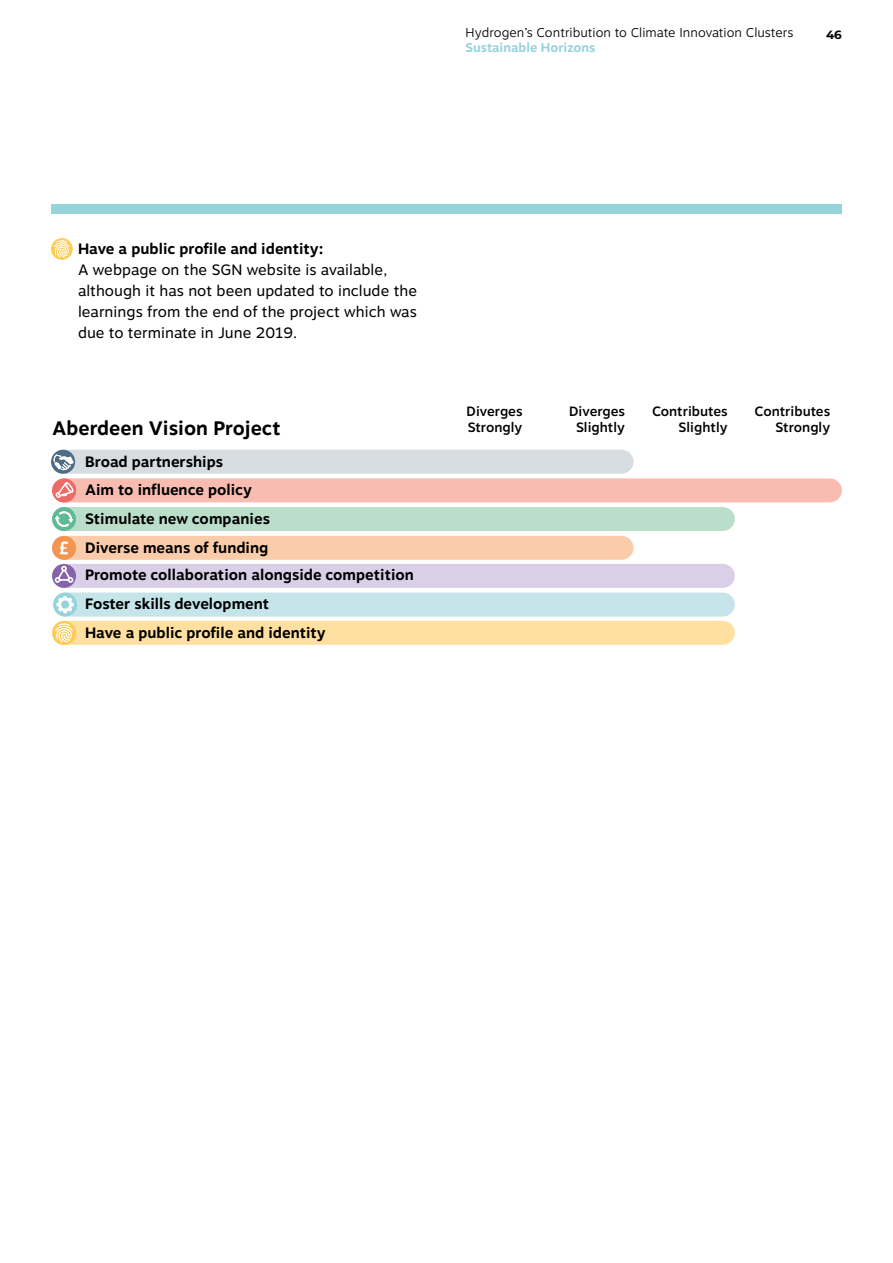
<style>
.page{position:relative;width:893px;height:1263px;background:#fff}
.page>*{position:absolute;margin:0;border:0;box-sizing:border-box;transform-origin:0 0}
.t1{font:700 19.5px "Motiva Sans";color:#000}
.t2{font:700 15px/28.5px "Motiva Sans";color:#000}
.t3{font:15px/21px "Motiva Sans";color:#000}
.t4{font:500 13.5px/16.2px "Motiva Sans";color:#000;text-align:right}
.t5{font:300 12.75px "Motiva Sans";color:#000}
.t6{font:700 12.75px "Motiva Sans";color:#96d3db}
.t7{font:700 12px "Montserrat";color:#000}
</style>
<div class="page">
<div style="left:51px;top:205px;width:791px;height:9px;background:#96d3db"></div>
<svg style="left:51px;top:238px;width:22px;height:22px"></svg>
<div style="left:64px;top:621px;width:659px;height:24px;background:#ffe0a1"></div>
<div style="left:65px;top:592px;width:658px;height:24px;background:#c5e5ea"></div>
<div style="left:64px;top:564px;width:659px;height:24px;background:#d9d0e8"></div>
<div style="left:64px;top:507px;width:659px;height:24px;background:#bbdecb"></div>
<div style="left:64px;top:450px;width:558px;height:24px;background:#d7dce1"></div>
<div style="left:64px;top:478px;width:766px;height:24px;background:#f8bcb1"></div>
<div style="left:64px;top:536px;width:558px;height:24px;background:#fbcca9"></div>
<div style="left:51px;top:450px;width:24px;height:24px;background:#4d6d85;border-radius:50%"></div>
<svg style="left:53px;top:454px;width:21px;height:16px"></svg>
<div style="left:52px;top:507px;width:24px;height:24px;background:#5dba95;border-radius:50%"></div>
<svg style="left:55px;top:511px;width:18px;height:16px"></svg>
<div style="left:53px;top:593px;width:24px;height:23px;background:#96d3db;border-radius:50%"></div>
<svg style="left:57px;top:596px;width:17px;height:17px"></svg>
<div style="left:52px;top:478px;width:24px;height:24px;background:#ed6b65;border-radius:50%"></div>
<svg style="left:56px;top:482px;width:18px;height:16px"></svg>
<div style="left:52px;top:564px;width:24px;height:24px;background:#8763a8;border-radius:50%"></div>
<svg style="left:54px;top:565px;width:20px;height:19px"></svg>
<div style="left:52px;top:536px;width:24px;height:24px;background:#f39450;border-radius:50%"></div>
<svg style="left:60px;top:541px;width:8px;height:13px"></svg>
<div style="left:52px;top:621px;width:24px;height:24px;background:#fecc55;border-radius:50%"></div>
<svg style="left:55px;top:623px;width:18px;height:19px"></svg>
<svg style="left:54px;top:240px;width:15px;height:18px"></svg>
<p class="t5" style="left:466px;top:23px;width:329px">Hydrogen’s Contribution to Climate Innovation Clusters</p>
<p class="t7" style="left:826px;top:26px;width:17px">46</p>
<p class="t6" style="left:466px;top:39px;width:131px">Sustainable Horizons</p>
<p class="t2" style="left:78px;top:234px;width:247px">Have a public profile and identity:</p>
<p class="t3" style="left:78px;top:259px;width:341px">A webpage on the SGN website is available, although it has not been updated to include the learnings from the end of the project which was due to terminate in June 2019.</p>
<h1 class="t1" style="left:52px;top:413px;width:230px">Aberdeen Vision Project</h1>
<p class="t2" style="left:85px;top:447px;width:139px">Broad partnerships</p>
<p class="t2" style="left:85px;top:476px;width:169px">Aim to influence policy</p>
<p class="t2" style="left:85px;top:505px;width:186px">Stimulate new companies</p>
<p class="t2" style="left:85px;top:534px;width:185px">Diverse means of funding</p>
<p class="t2" style="left:85px;top:561px;width:330px">Promote collaboration alongside competition</p>
<p class="t2" style="left:85px;top:590px;width:242px">Foster skills development<br>Have a public profile and identity</p>
<p class="t4" style="left:466px;top:404px;width:58px;text-align:left">Diverges<br>Strongly</p>
<p class="t4" style="left:569px;top:404px;width:58px;text-align:center">Diverges<br>Slightly</p>
<p class="t4" style="left:652px;top:404px;width:77px">Contributes<br>Slightly</p>
<p class="t4" style="left:755px;top:404px;width:77px">Contributes<br>Strongly</p>
</div>
